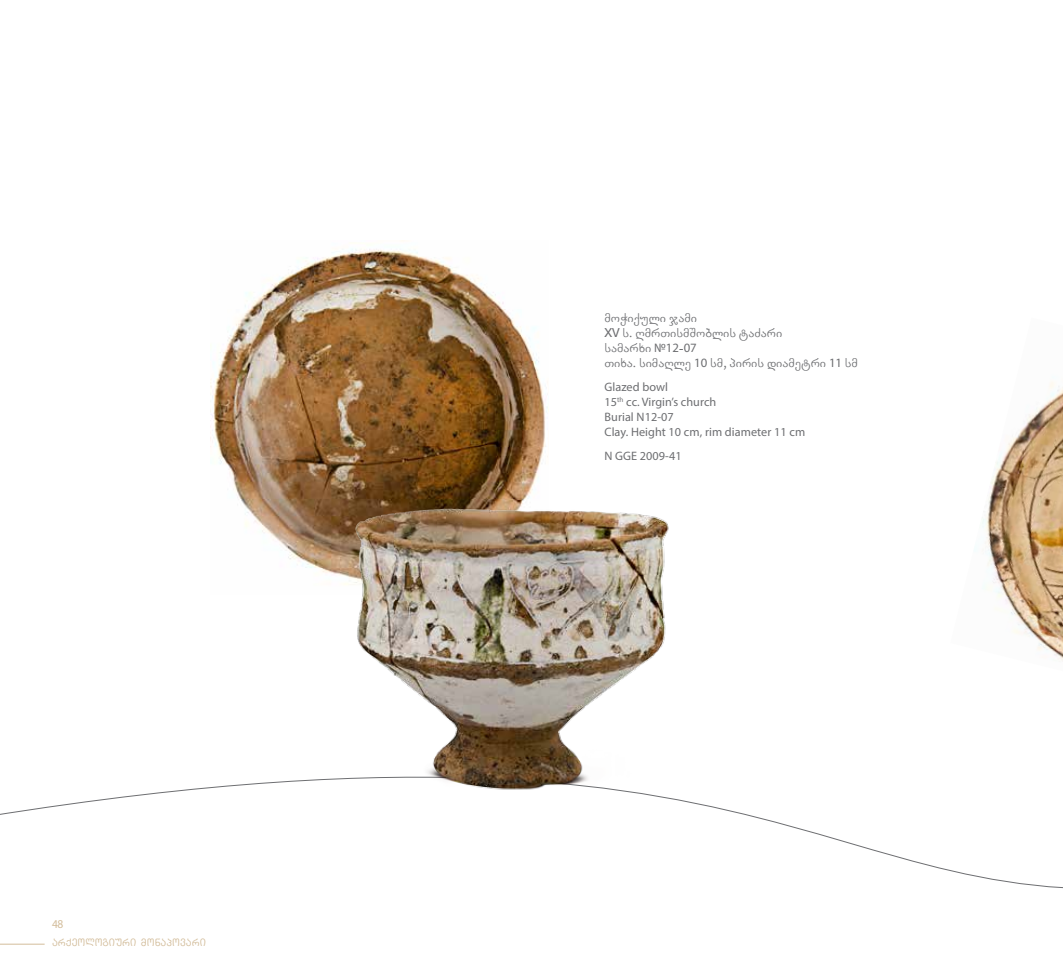
<style>
.page{position:relative;width:1063px;height:978px;background:#fff}
.page>*{position:absolute;margin:0;border:0;box-sizing:border-box;transform-origin:0 0}
.t1{font:12.75px/15px "Kolhety Normal";letter-spacing:-.005em;color:#6d6e71}
.t2{font:12.15px/15px "Myriad Pro";letter-spacing:.005em;color:#6d6e71}
.t3{font:12px "Myriad Pro";color:#d3bd9b;scale:.95 1}
.t4{font:10.5px "Kolhety Mt Normal";letter-spacing:-.005em;color:#d3bd9b;scale:.95 1}
</style>
<div class="page">
<img style="left:211px;top:240px;width:337px;height:336px">
<img style="left:974px;top:382px;width:89px;height:279px">
<img style="left:343px;top:498px;width:326px;height:298px">
<p class="t3" style="left:52px;top:917px;width:14px">48</p>
<p class="t4" style="left:52px;top:938px;width:163px">ARQEOLOGIURI MONAPOVARI</p>
<p class="t1" style="left:605px;top:311px;width:255px">MOWIQULI JAMI<br>XV S. RMRTISMSOBLIS TAZARI<br>SAMARXI #12-07<br>TIXA. SIMARLE 10 SM, PIRIS DIAMETRI 11 SM</p>
<p class="t2" style="left:605px;top:379px;width:202px">Glazed bowl<br>15<sup>th</sup> cc. Virgin’s church<br>Burial N12-07<br>Clay. Height 10 cm, rim diameter 11 cm</p>
<p class="t2" style="left:605px;top:448px;width:19px">N GGE</p>
<p class="t2" style="left:640px;top:448px;width:43px">2009-41</p>
</div>
